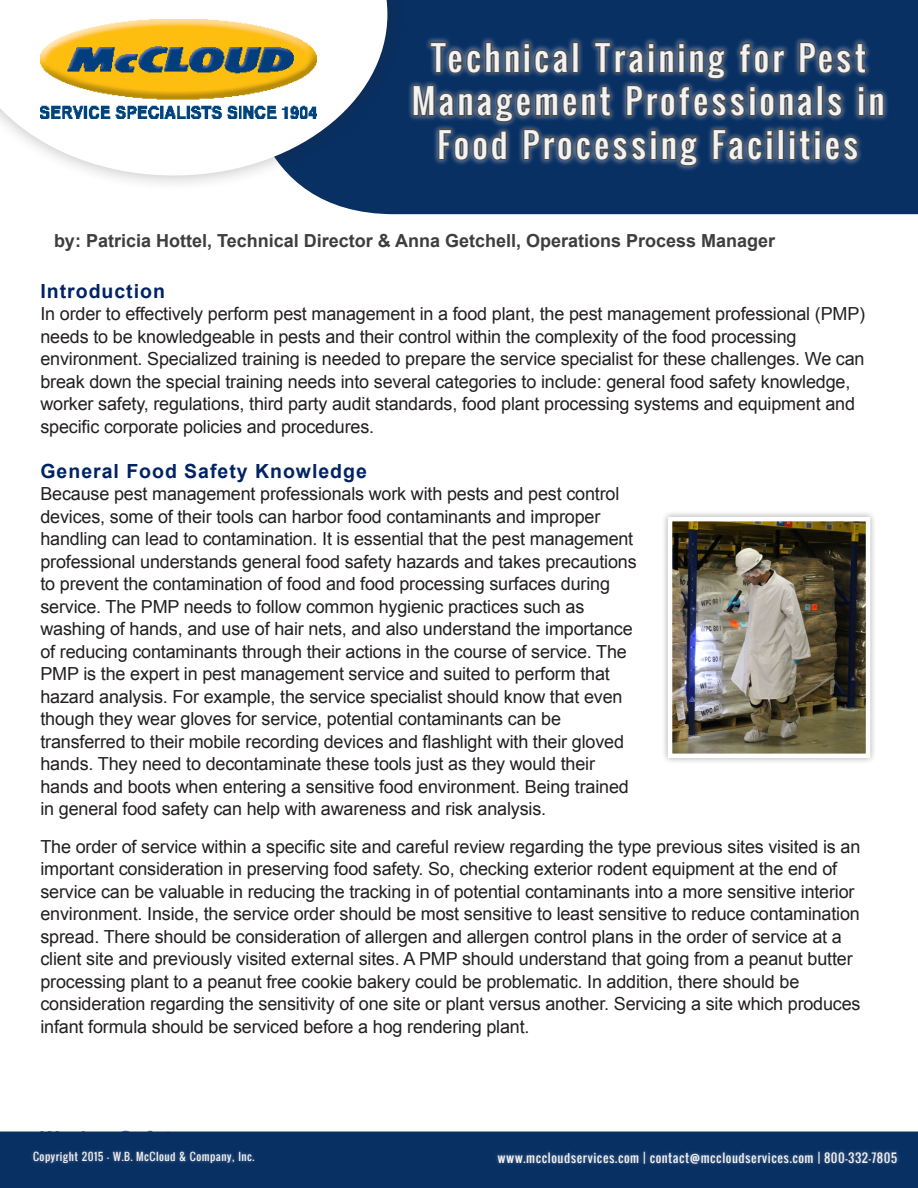
<style>
.page{position:relative;width:918px;height:1188px;background:#fff}
.page>*{position:absolute;margin:0;border:0;box-sizing:border-box;transform-origin:0 0}
.t1{font:33px/43.5px "Oswald";letter-spacing:.09em;color:#f4f3f3;text-align:center}
.t2{font:700 19.5px "Arial";letter-spacing:.05em;color:#002364}
.t3{font:18px/22.5px "Arial";letter-spacing:-.01em;color:#231f20}
.t4{font:700 18px "Arial";color:#3e3e3f}
.t5{font:12px "Oswald";letter-spacing:.04em;color:#f4f3f3}
.t6{font:10.5px "Oswald";letter-spacing:.04em;color:#f4f3f3}
</style>
<div class="page">
<div style="left:661px;top:510px;width:216px;height:255px;background:#231f20;opacity:.4"></div>
<img style="left:673px;top:522px;width:192px;height:231px">
<div style="left:668px;top:517px;width:202px;height:241px;border:4px solid #fff"></div>
<div style="left:310px;top:0;width:608px;height:214px;background:#093063"></div>
<div style="left:0;top:0;width:404px;height:192px;background:#231f20;opacity:.3"></div>
<svg style="left:0;top:0;width:387px;height:176px"></svg>
<img style="left:40px;top:20px;width:277px;height:99px">
<div style="left:0;top:1132px;width:918px;height:56px;background:#093063"></div>
<div style="left:494px;top:1148px;width:407px;height:20px;background:#fff;opacity:.3"></div>
<div style="left:29px;top:1148px;width:229px;height:19px;background:#fff;opacity:.3"></div>
<svg style="left:411px;top:17px;width:475px;height:176px;background:#234065"></svg>
<h1 class="t1" style="left:412px;top:35px;width:474px">Technical Training for Pest<br>Management Professionals in<br>Food Processing Facilities</h1>
<p class="t4" style="left:54px;top:229px;width:723px">by: Patricia Hottel, Technical Director &amp; Anna Getchell, Operations Process Manager</p>
<p class="t2" style="left:40px;top:278px;width:126px">Introduction</p>
<p class="t3" style="left:40px;top:303px;width:826px">In order to effectively perform pest management in a food plant, the pest management professional (PMP) needs to be knowledgeable in pests and their control within the complexity of the food processing</p>
<p class="t3" style="left:40px;top:348px;width:826px">environment. Specialized training is needed to prepare the service specialist for these challenges. We can break down the special training needs into several categories to include: general food safety knowledge, worker safety, regulations, third party audit standards, food plant processing systems and equipment and specific corporate policies and procedures.</p>
<p class="t2" style="left:40px;top:458px;width:328px">General Food Safety Knowledge</p>
<p class="t3" style="left:40px;top:483px;width:598px">Because pest management professionals work with pests and pest control devices, some of their tools can harbor food contaminants and improper handling can lead to contamination. It is essential that the pest management professional understands general food safety hazards and takes precautions to prevent the contamination of food and food processing surfaces during</p>
<p class="t3" style="left:40px;top:596px;width:545px">service. The PMP needs to follow common hygienic practices such as</p>
<p class="t3" style="left:40px;top:618px;width:594px">washing of hands, and use of hair nets, and also understand the importance of reducing contaminants through their actions in the course of service. The PMP is the expert in pest management service and suited to perform that hazard analysis. For example, the service specialist should know that even though they wear gloves for service, potential contaminants can be</p>
<p class="t3" style="left:40px;top:731px;width:590px">transferred to their mobile recording devices and flashlight with their gloved hands. They need to decontaminate these tools just as they would their hands and boots when entering a sensitive food environment. Being trained in general food safety can help with awareness and risk analysis.</p>
<p class="t3" style="left:40px;top:836px;width:821px">The order of service within a specific site and careful review regarding the type previous sites visited is an important consideration in preserving food safety. So, checking exterior rodent equipment at the end of service can be valuable in reducing the tracking in of potential contaminants into a more sensitive interior environment. Inside, the service order should be most sensitive to least sensitive to reduce contamination spread. There should be consideration of allergen and allergen control plans in the order of service at a client site and previously visited external sites. A PMP should understand that going from a peanut butter processing plant to a peanut free cookie bakery could be problematic. In addition, there should be</p>
<p class="t3" style="left:40px;top:993px;width:822px">consideration regarding the sensitivity of one site or plant versus another. Servicing a site which produces infant formula should be serviced before a hog rendering plant.</p>
<p class="t6" style="left:33px;top:1149px;width:223px">Copyright 2015 - W.B. McCloud &amp; Company, Inc.</p>
<p class="t5" style="left:497px;top:1149px;width:402px">www.mccloudservices.com | contact@mccloudservices.com | 800-332-7805</p>
</div>
